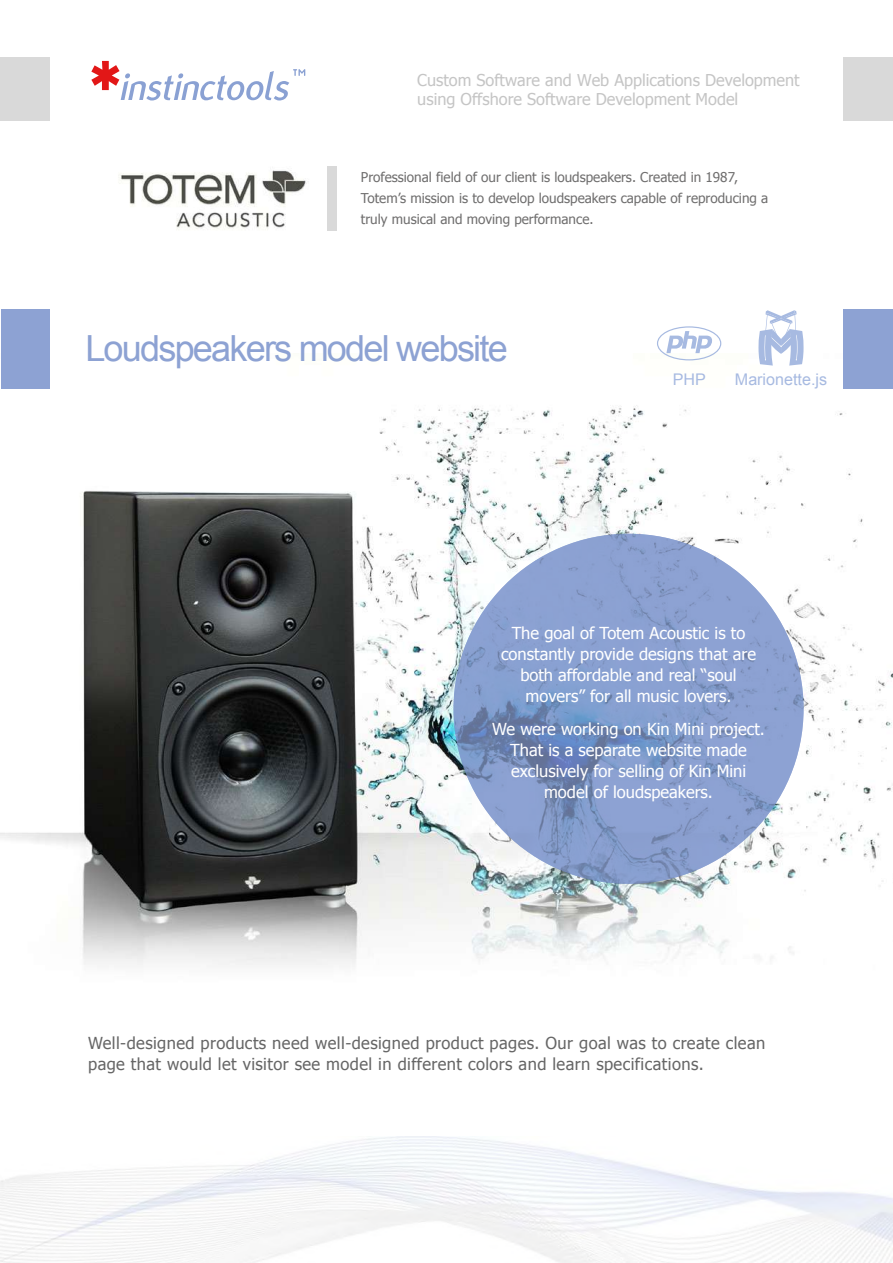
<style>
.page{position:relative;width:893px;height:1263px;background:#fff}
.page>*{position:absolute;margin:0;border:0;box-sizing:border-box;transform-origin:0 0}
.t1{font:36px "Arial";letter-spacing:-.05em;color:#8da2d3}
.t2{font:16.5px/21px "Tahoma";color:#fff;text-align:center}
.t3{font:16.5px/21px "Tahoma";letter-spacing:.025em;color:#666}
.t4{font:16.35px/19.5px "Tahoma";color:#c5c5c5}
.t5{font:16.05px "Arial";color:#a7bae1}
.t6{font:13.5px/21px "Tahoma";color:#6f6e6e}
</style>
<div class="page">
<img style="left:0;top:360px;width:893px;height:605px">
<img style="left:118px;top:166px;width:214px;height:65px">
<div style="left:843px;top:58px;width:50px;height:63px;background:#d9d9d9"></div>
<div style="left:0;top:58px;width:50px;height:63px;background:#d9d9d9"></div>
<div style="left:328px;top:166px;width:9px;height:64px;background:#d9d9d9"></div>
<div style="left:843px;top:309px;width:50px;height:79px;background:#8da2d3"></div>
<div style="left:1px;top:309px;width:49px;height:79px;background:#8da2d3"></div>
<svg style="left:657px;top:326px;width:64px;height:34px"></svg>
<svg style="left:91px;top:61px;width:214px;height:40px"></svg>
<svg style="left:453px;top:534px;width:351px;height:350px;background:#859bcb"></svg>
<svg style="left:758px;top:310px;width:46px;height:56px"></svg>
<img style="left:878px;top:534px;width:15px;height:431px">
<p class="t4" style="left:417px;top:69px;width:384px">Custom Software and Web Applications Development using Offshore Software Development Model</p>
<p class="t6" style="left:361px;top:166px;width:409px">Professional field of our client is loudspeakers. Created in 1987,<br>Totem’s mission is to develop loudspeakers capable of reproducing a truly musical and moving performance.</p>
<h1 class="t1" style="left:85px;top:325px;width:424px">Loudspeakers model website</h1>
<p class="t5" style="left:673px;top:369px;width:35px">PHP</p>
<p class="t5" style="left:735px;top:369px;width:94px">Marionette.js</p>
<p class="t2" style="left:501px;top:622px;width:256px">The goal of Totem Acoustic is to constantly provide designs that are both affordable and real “soul movers” for all music lovers.</p>
<p class="t2" style="left:492px;top:718px;width:274px">We were working on Kin Mini project.<br>That is a separate website made exclusively for selling of Kin Mini model of loudspeakers.</p>
<p class="t3" style="left:88px;top:1031px;width:679px">Well-designed products need well-designed product pages. Our goal was to create clean page that would let visitor see model in different colors and learn specifications.</p>
</div>
